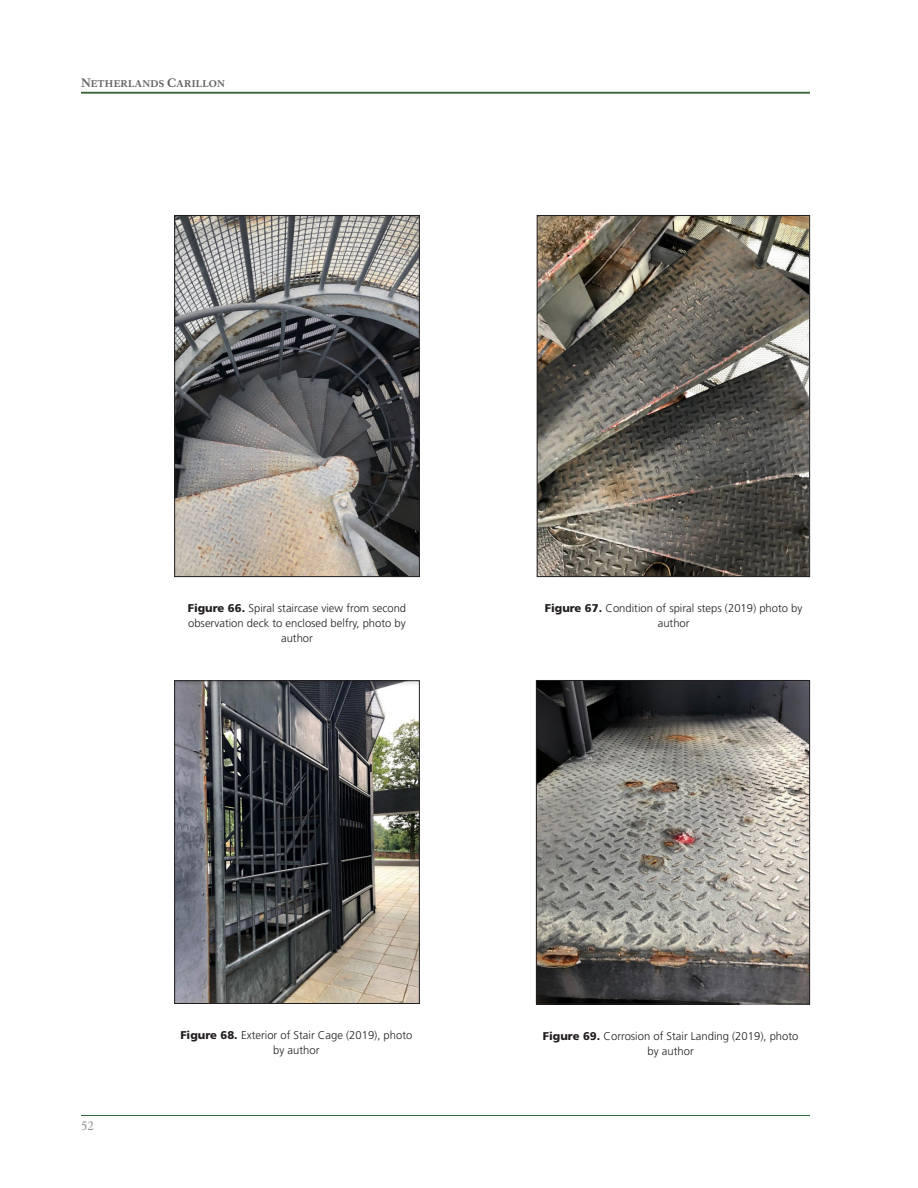
<style>
.page{position:relative;width:918px;height:1188px;background:#fff}
.page>*{position:absolute;margin:0;border:0;box-sizing:border-box;transform-origin:0 0}
.t1{font:12px "NPS Rawlinson OT";color:#939598}
.HSR_Figure_Caption{font:300 11.25px/15px "Frutiger LT Std";color:#231f20;text-align:center}
.t2{font:9.6px "NPS Rawlinson OT Heavy SC800";letter-spacing:.025em;color:#636366}
.s1{font-size:12px}
.s2{font-weight:900}
</style>
<div class="page">
<hr style="left:81px;top:92px;width:729px;height:2px;background:#386635">
<hr style="left:81px;top:1115px;width:729px;height:1px;background:#316735">
<img style="left:176px;top:217px;width:242px;height:358px">
<div style="left:174px;top:215px;width:246px;height:362px;border:1px solid #231f20"></div>
<img style="left:539px;top:217px;width:269px;height:358px">
<div style="left:537px;top:215px;width:273px;height:362px;border:1px solid #231f20"></div>
<img style="left:176px;top:682px;width:242px;height:320px">
<div style="left:174px;top:680px;width:246px;height:324px;border:1px solid #231f20"></div>
<img style="left:538px;top:682px;width:270px;height:320px">
<div style="left:536px;top:680px;width:274px;height:324px;border:1px solid #231f20"></div>
<p class="t2" style="left:81px;top:78px;width:145px"><span class="s1">N</span>ETHERLANDS <span class="s1">C</span>ARILLON</p>
<p class="HSR_Figure_Caption" style="left:188px;top:601px;width:220px"><span class="s2">Figure 66.</span> Spiral staircase view from second observation deck to enclosed belfry, photo by author</p>
<p class="HSR_Figure_Caption" style="left:545px;top:601px;width:259px"><span class="s2">Figure 67.</span> Condition of spiral steps (2019) photo by author</p>
<p class="t1" style="left:81px;top:1119px;width:14px">52</p>
<p class="HSR_Figure_Caption" style="left:180px;top:1028px;width:234px"><span class="s2">Figure 68.</span> Exterior of Stair Cage (2019), photo by author</p>
<p class="HSR_Figure_Caption" style="left:543px;top:1029px;width:257px"><span class="s2">Figure 69.</span> Corrosion of Stair Landing (2019), photo by author</p>
</div>
